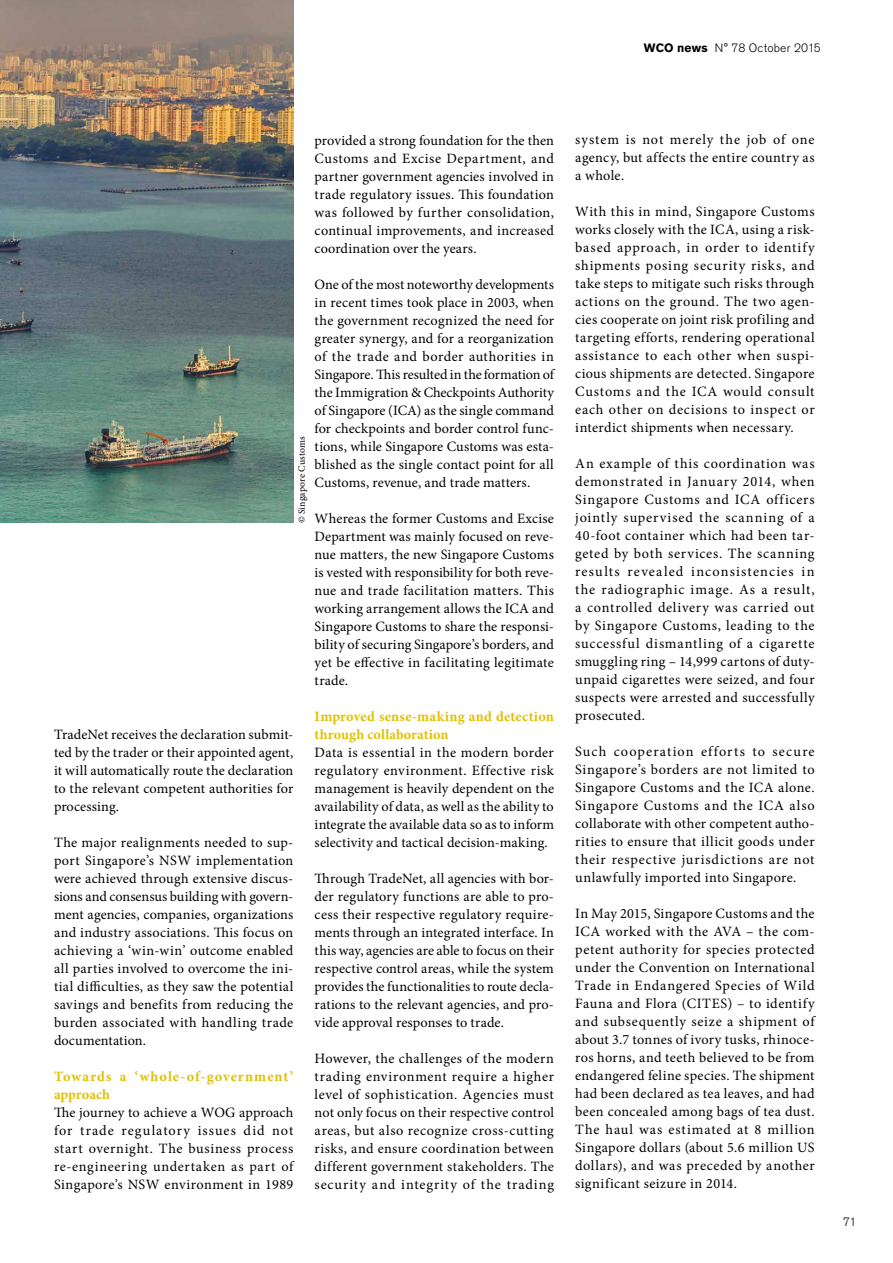
<style>
.page{position:relative;width:893px;height:1263px;background:#fff}
.page>*{position:absolute;margin:0;border:0;box-sizing:border-box;transform-origin:0 0}
.t1{font:14.25px/18px "Minion Pro";letter-spacing:.025em;color:#000;text-align:justify}
.t2{font:700 14.25px/18px "Minion Pro";letter-spacing:.02em;color:#e1c100}
.t3{font:700 14.25px/18px "Minion Pro";letter-spacing:.07em;color:#e1c100}
.t4{font:300 12px "Akzidenz Grotesk BE";letter-spacing:.015em;color:#000}
.t5{font:9.75px "Minion Pro";letter-spacing:.015em;color:#000}
.s1{font-weight:700}
</style>
<div class="page">
<img style="left:0;top:0;width:293px;height:523px">
<p class="t4" style="left:644px;top:41px;width:179px"><span class="s1">WCO news</span> N° 78 October 2015</p>
<p class="t1" style="left:315px;top:131px;width:241px">provided a strong foundation for the then Customs and Excise Department, and partner government agencies involved in trade regulatory issues. This foundation was followed by further consolidation, continual improvements, and increased coordination over the years.</p>
<p class="t1" style="left:315px;top:275px;width:241px">One of the most noteworthy developments in recent times took place in 2003, when the government recognized the need for greater synergy, and for a reorganization of the trade and border authorities in Singapore. This resulted in the formation of the Immigration &amp; Checkpoints Authority of Singapore (ICA) as the single command for checkpoints and border control func&shy;tions, while Singapore Customs was esta&shy;blished as the single contact point for all Customs, revenue, and trade matters.</p>
<p class="t1" style="left:315px;top:509px;width:241px">Whereas the former Customs and Excise Department was mainly focused on reve&shy;nue matters, the new Singapore Customs is vested with responsibility for both reve&shy;nue and trade facilitation matters. This working arrangement allows the ICA and Singapore Customs to share the responsi&shy;bility of securing Singapore’s borders, and yet be effective in facilitating legitimate trade.</p>
<p class="t2" style="left:315px;top:707px;width:241px">Improved sense-making and detection through collaboration</p>
<p class="t1" style="left:315px;top:743px;width:241px">Data is essential in the modern border regulatory environment. Effective risk management is heavily dependent on the availability of data, as well as the ability to integrate the available data so as to inform selectivity and tactical decision-making.</p>
<p class="t1" style="left:315px;top:869px;width:241px">Through TradeNet, all agencies with bor&shy;der regulatory functions are able to pro&shy;cess their respective regulatory require&shy;ments through an integrated interface. In this way, agencies are able to focus on their respective control areas, while the system provides the functionalities to route decla&shy;rations to the relevant agencies, and pro&shy;vide approval responses to trade.</p>
<p class="t1" style="left:315px;top:1049px;width:241px">However, the challenges of the modern trading environment require a higher level of sophistication. Agencies must not only focus on their respective control areas, but also recognize cross-cutting risks, and ensure coordination between different government stakeholders. The security and integrity of the trading</p>
<p class="t5" style="left:295px;top:523px;width:89px;rotate:-90deg">© Singapore Customs</p>
<p class="t1" style="left:54px;top:725px;width:241px">TradeNet receives the declaration submit&shy;ted by the trader or their appointed agent, it will automatically route the declaration to the relevant competent authorities for processing.</p>
<p class="t1" style="left:54px;top:833px;width:241px">The major realignments needed to sup&shy;port Singapore’s NSW implementation were achieved through extensive discus&shy;sions and consensus building with govern&shy;ment agencies, companies, organizations and industry associations. This focus on achieving a ‘win-win’ outcome enabled all parties involved to overcome the ini&shy;tial difficulties, as they saw the potential savings and benefits from reducing the burden associated with handling trade documentation.</p>
<p class="t3" style="left:54px;top:1067px;width:241px">Towards a ‘whole-of-government’ approach</p>
<p class="t1" style="left:54px;top:1103px;width:241px">The journey to achieve a WOG approach for trade regulatory issues did not start overnight. The business process re-engineering undertaken as part of Singapore’s NSW environment in 1989</p>
<p class="t1" style="left:575px;top:131px;width:241px">system is not merely the job of one agency, but affects the entire country as a whole.</p>
<p class="t1" style="left:575px;top:203px;width:241px">With this in mind, Singapore Customs works closely with the ICA, using a risk&shy;based approach, in order to identify shipments posing security risks, and take steps to mitigate such risks through actions on the ground. The two agen&shy;cies cooperate on joint risk profiling and targeting efforts, rendering operational assistance to each other when suspi&shy;cious shipments are detected. Singapore Customs and the ICA would consult each other on decisions to inspect or interdict shipments when necessary.</p>
<p class="t1" style="left:575px;top:455px;width:241px">An example of this coordination was demonstrated in January 2014, when Singapore Customs and ICA officers jointly supervised the scanning of a 40-foot container which had been tar&shy;geted by both services. The scanning results revealed inconsistencies in the radiographic image. As a result, a controlled delivery was carried out by Singapore Customs, leading to the successful dismantling of a cigarette smuggling ring – 14,999 cartons of duty&shy;unpaid cigarettes were seized, and four suspects were arrested and successfully prosecuted.</p>
<p class="t1" style="left:575px;top:743px;width:241px">Such cooperation efforts to secure Singapore’s borders are not limited to Singapore Customs and the ICA alone.<br>Singapore Customs and the ICA also collaborate with other competent autho&shy;rities to ensure that illicit goods under their respective jurisdictions are not unlawfully imported into Singapore.</p>
<p class="t1" style="left:575px;top:905px;width:241px">In May 2015, Singapore Customs and the ICA worked with the AVA – the com&shy;petent authority for species protected under the Convention on International Trade in Endangered Species of Wild Fauna and Flora (CITES) – to identify and subsequently seize a shipment of about 3.7 tonnes of ivory tusks, rhinoce&shy;ros horns, and teeth believed to be from endangered feline species. The shipment had been declared as tea leaves, and had been concealed among bags of tea dust.<br>The haul was estimated at 8 million Singapore dollars (about 5.6 million US dollars), and was preceded by another significant seizure in 2014.</p>
<p class="t4" style="left:843px;top:1215px;width:15px">71</p>
</div>
